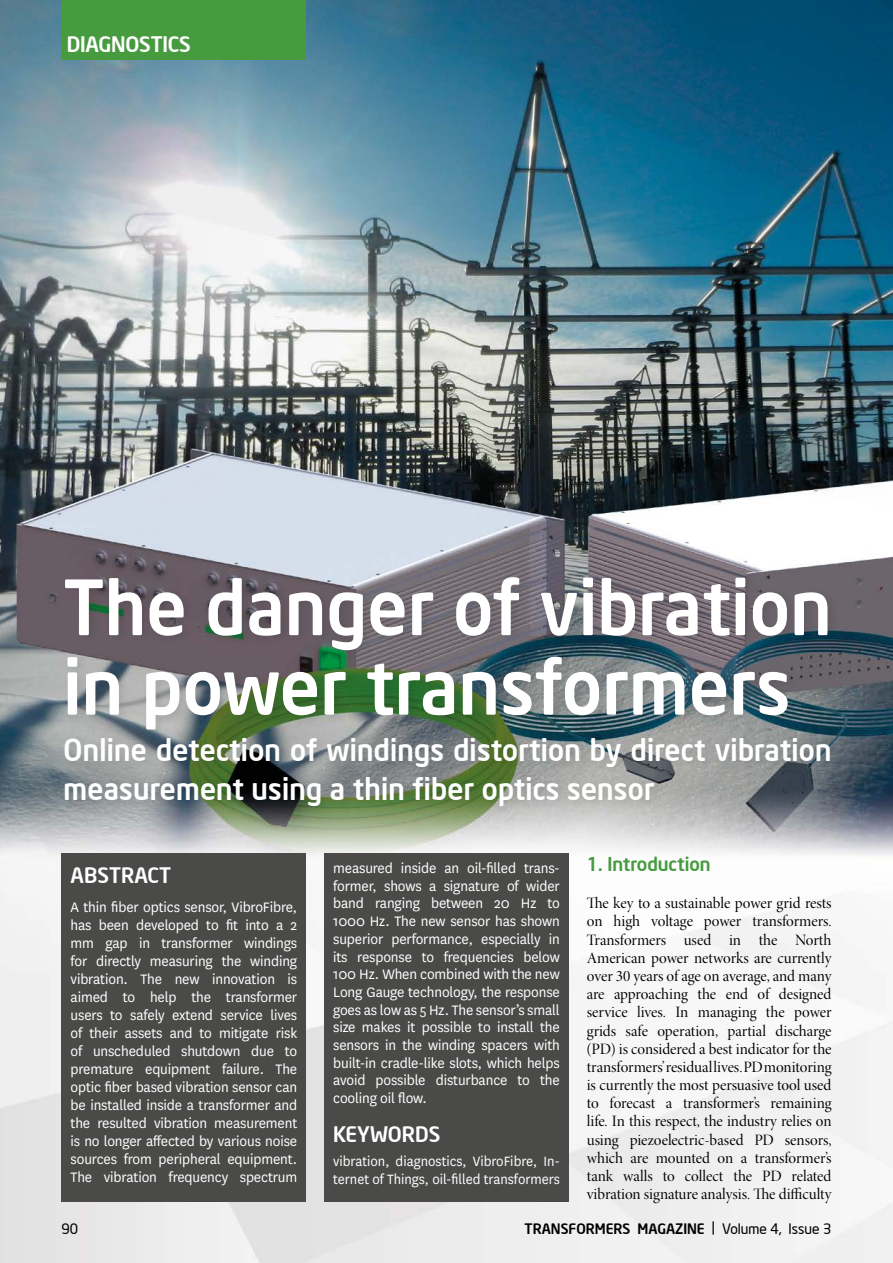
<style>
.page{position:relative;width:893px;height:1263px;background:#fff}
.page>*{position:absolute;margin:0;border:0;box-sizing:border-box;transform-origin:0 0}
.t1{font:500 75px/79.5px "Neo Sans Intel";letter-spacing:.01em;color:#fff;scale:.95 1}
.t2{font:500 30px/39px "Neo Sans Intel";letter-spacing:.01em;color:#fff;scale:.95 1}
.t3{font:500 21px "Neo Sans Intel";letter-spacing:-.01em;color:#fff}
.t4{font:500 18.75px "Neo Sans Intel";color:#469b3f}
.t5{font:16.05px/18px "National";letter-spacing:-.01em;color:#fff;text-align:justify;scale:.96 1}
.t6{font:15.9px/18.1px "Minion Pro Disp";letter-spacing:-.005em;color:#000;text-align:justify}
.t7{font:15.75px/18px "National";color:#fff;scale:.94 1}
.t8{font:500 14.25px "Neo Sans Intel";color:#000}
.t9{font:14.25px "Neo Sans Intel";color:#000}
.s1{font-weight:400}
</style>
<div class="page">
<img style="left:0;top:0;width:893px;height:1263px">
<div style="left:62px;top:853px;width:244px;height:349px;background:#4a4a49"></div>
<div style="left:324px;top:853px;width:245px;height:349px;background:#4a4a49"></div>
<div style="left:61px;top:572px;width:781px;height:244px;background:#000;opacity:.1"></div>
<div style="left:62px;top:0;width:244px;height:60px;background:#469b3f"></div>
<h3 class="t3" style="left:67px;top:31px;width:126px">DIAGNOSTICS</h3>
<h1 class="t1" style="left:63px;top:566px;width:810px">The danger of vibration in power transformers</h1>
<h2 class="t2" style="left:63px;top:730px;width:810px">Online detection of windings distortion by direct vibration measurement using a thin fiber optics sensor</h2>
<h3 class="t3" style="left:71px;top:862px;width:102px">ABSTRACT</h3>
<p class="t5" style="left:71px;top:898px;width:238px">A thin fiber optics sensor, VibroFibre, has been developed to fit into a 2 mm gap in transformer windings for directly measuring the winding vibration. The new innovation is aimed to help the transformer users to safely extend service lives of their assets and to mitigate risk of unscheduled shutdown due to premature equipment failure. The optic fiber based vibration sensor can be installed inside a transformer and the resulted vibration measurement is no longer affected by various noise sources from peripheral equipment.<br>The vibration frequency spectrum</p>
<p class="t5" style="left:333px;top:858px;width:238px;text-align:left">measured inside an oil-filled trans&shy;former, shows a signature of wider band ranging between 20 Hz to 1000 Hz. The new sensor has shown superior performance, especially in its response to frequencies below 100 Hz. When combined with the new Long Gauge technology, the response goes as low as 5 Hz. The sensor’s small size makes it possible to install the sensors in the winding spacers with built-in cradle-like slots, which helps avoid possible disturbance to the cooling oil flow.</p>
<h3 class="t3" style="left:333px;top:1121px;width:109px">KEYWORDS</h3>
<p class="t7" style="left:333px;top:1151px;width:243px">vibration, diagnostics, VibroFibre, In&shy;ternet of Things, oil-filled transformers</p>
<p class="t4" style="left:587px;top:852px;width:125px">1. Introduction</p>
<p class="t6" style="left:587px;top:894px;width:246px">The key to a sustainable power grid rests on high voltage power transformers.<br>Transformers used in the North American power networks are currently over 30 years of age on average, and many are approaching the end of designed service lives. In managing the power grids safe operation, partial discharge (PD) is considered a best indicator for the transformers’ residual lives. PD monitoring is currently the most persuasive tool used to forecast a transformer’s remaining life. In this respect, the industry relies on using piezoelectric-based PD sensors, which are mounted on a transformer’s tank walls to collect the PD related vibration signature analysis. The difficulty</p>
<p class="t9" style="left:61px;top:1220px;width:18px">90</p>
<p class="t8" style="left:525px;top:1220px;width:308px">TRANSFORMERS MAGAZINE <span class="s1">| Volume</span> <span class="s1">4, I</span><span class="s1">ssue</span> <span class="s1">3</span></p>
</div>
